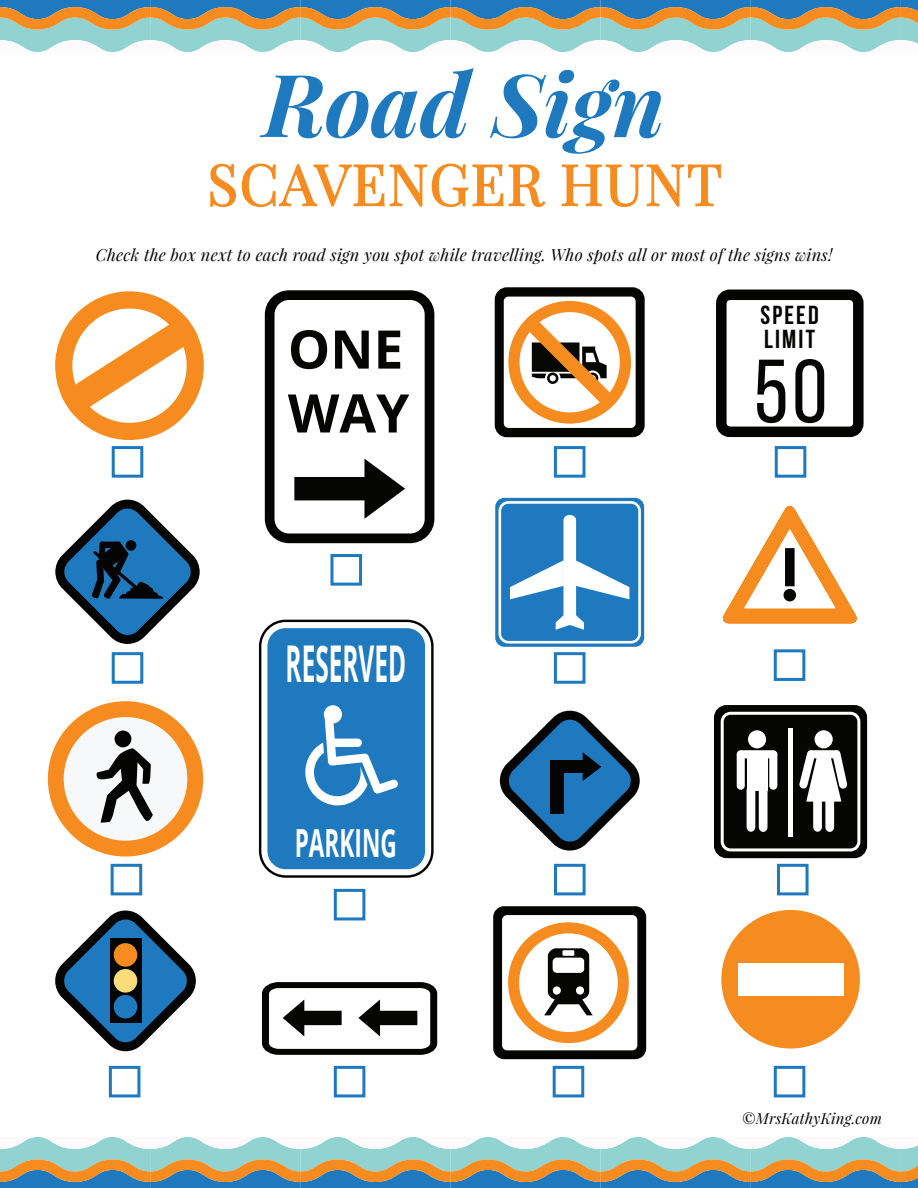
<style>
.page{position:relative;width:918px;height:1188px;background:#fff}
.page>*{position:absolute;margin:0;border:0;box-sizing:border-box;transform-origin:0 0}
.t1{font:89.7px "Bebas Neue";color:#050504}
.t2{font:italic 700 87px "Playfair Display";color:#1e79bf}
.t3{font:57px "Playfair Display";letter-spacing:.025em;color:#f68b1f}
.t4{font:700 53.25px/63.9px "Open Sans";color:#050504}
.t5{font:700 50.7px "Open Sans";color:#fff;scale:.48 1}
.t6{font:700 38.7px "Open Sans";color:#fff;scale:.58 1}
.t7{font:700 26.1px/24.3px "Bebas Neue";letter-spacing:.085em;color:#040503}
.t8{font:italic 16.5px "Playfair Display";letter-spacing:.015em;color:#040503}
.t9{font:italic 15px "Playfair Display";letter-spacing:.015em;color:#040503}
</style>
<div class="page">
<svg style="left:210px;top:163px;width:336px;height:45px"></svg>
<svg style="left:561px;top:164px;width:161px;height:44px"></svg>
<svg style="left:0;top:1137px;width:918px;height:51px;background:#9cb4ab"></svg>
<svg style="left:0;top:0;width:918px;height:52px;background:#99b3ac"></svg>
<svg style="left:55px;top:297px;width:149px;height:138px"></svg>
<div style="left:716px;top:290px;width:148px;height:147px;border:10px solid #040503;border-radius:8px"></div>
<div style="left:265px;top:290px;width:169px;height:253px;background:#040503;border-radius:24px"></div>
<div style="left:275px;top:300px;width:150px;height:233px;background:#fff;border-radius:15px"></div>
<svg style="left:294px;top:459px;width:111px;height:60px"></svg>
<svg style="left:498px;top:290px;width:144px;height:144px"></svg>
<div style="left:495px;top:287px;width:150px;height:150px;border:6px solid #040503;border-radius:9px"></div>
<div style="left:504px;top:297px;width:132px;height:131px;background:#fff;border-radius:5px"></div>
<div style="left:508px;top:301px;width:123px;height:123px;background:#f68b1f;border-radius:50%"></div>
<div style="left:520px;top:312px;width:100px;height:100px;background:#fff;border-radius:50%"></div>
<svg style="left:526px;top:319px;width:87px;height:87px"></svg>
<svg style="left:722px;top:506px;width:135px;height:117px"></svg>
<div style="left:785px;top:548px;width:10px;height:38px;background:#050504;border:2px solid #050504"></div>
<div style="left:784px;top:590px;width:11px;height:11px;background:#050504;border-radius:50%"></div>
<div style="left:784px;top:589px;width:12px;height:12px;border:1px solid #050504;border-radius:50%"></div>
<svg style="left:55px;top:500px;width:145px;height:144px"></svg>
<div style="left:495px;top:498px;width:149px;height:149px;background:#1e79bf;border-radius:9px"></div>
<div style="left:499px;top:501px;width:142px;height:143px;border:3px solid #fff;border-radius:9px"></div>
<svg style="left:510px;top:515px;width:119px;height:115px"></svg>
<svg style="left:259px;top:620px;width:175px;height:258px;background:#222321"></svg>
<div style="left:261px;top:622px;width:170px;height:253px;background:#fff;border-radius:24px"></div>
<div style="left:267px;top:628px;width:158px;height:241px;background:#1e79bf;border-radius:18px"></div>
<svg style="left:305px;top:705px;width:93px;height:100px"></svg>
<svg style="left:500px;top:711px;width:140px;height:140px"></svg>
<svg style="left:262px;top:982px;width:176px;height:73px"></svg>
<svg style="left:55px;top:911px;width:141px;height:140px"></svg>
<div style="left:110px;top:938px;width:31px;height:85px;background:#040503"></div>
<div style="left:114px;top:943px;width:23px;height:24px;background:#f68b1f;border-radius:50%"></div>
<div style="left:114px;top:969px;width:23px;height:24px;background:#fadc7c;border-radius:50%"></div>
<div style="left:114px;top:995px;width:23px;height:23px;background:#1e79bf;border-radius:50%"></div>
<div style="left:721px;top:910px;width:139px;height:139px;background:#f68b1f;border-radius:50%"></div>
<div style="left:738px;top:963px;width:105px;height:33px;background:#fff"></div>
<div style="left:52px;top:705px;width:147px;height:148px;background:#f68b1f;border-radius:50%"></div>
<div style="left:48px;top:701px;width:155px;height:156px;border:8px solid #f68b1f;border-radius:50%"></div>
<div style="left:64px;top:717px;width:123px;height:124px;background:#f7f8f9;border-radius:50%"></div>
<svg style="left:96px;top:748px;width:57px;height:75px"></svg>
<div style="left:115px;top:731px;width:16px;height:16px;background:#040503;border-radius:50%"></div>
<div style="left:493px;top:906px;width:153px;height:153px;border:12px solid #040503;border-radius:5px"></div>
<div style="left:502px;top:915px;width:135px;height:135px;background:#fff;border-radius:5px"></div>
<div style="left:508px;top:922px;width:121px;height:121px;background:#f68b1f;border-radius:50%"></div>
<div style="left:519px;top:933px;width:99px;height:99px;background:#fff;border-radius:50%"></div>
<svg style="left:544px;top:948px;width:49px;height:67px"></svg>
<div style="left:718px;top:709px;width:145px;height:145px;background:#050504;border-radius:9px"></div>
<div style="left:714px;top:705px;width:153px;height:153px;border:8px solid #040503;border-radius:9px"></div>
<div style="left:721px;top:712px;width:139px;height:139px;border:3px solid #fff;border-radius:8px"></div>
<div style="left:748px;top:730px;width:18px;height:18px;background:#fff;border-radius:50%"></div>
<div style="left:737px;top:751px;width:8px;height:39px;background:#fff;border-radius:4px"></div>
<div style="left:737px;top:750px;width:40px;height:8px;background:#fff;border-radius:4px"></div>
<div style="left:769px;top:751px;width:8px;height:39px;background:#fff;border-radius:4px"></div>
<div style="left:747px;top:785px;width:8px;height:47px;background:#fff;border-radius:5px"></div>
<div style="left:759px;top:786px;width:9px;height:46px;background:#fff;border-radius:5px"></div>
<div style="left:747px;top:757px;width:21px;height:33px;background:#fff"></div>
<hr style="left:789px;top:728px;width:4px;height:109px;background:#fff">
<div style="left:815px;top:730px;width:18px;height:18px;background:#fff;border-radius:50%"></div>
<div style="left:813px;top:785px;width:9px;height:47px;background:#fff;border-radius:5px"></div>
<div style="left:825px;top:786px;width:9px;height:46px;background:#fff;border-radius:5px"></div>
<svg style="left:799px;top:750px;width:49px;height:52px"></svg>
<div style="left:112px;top:446px;width:31px;height:32px;border:3px solid #1e79bf"></div>
<div style="left:554px;top:446px;width:32px;height:32px;border:3px solid #1e79bf"></div>
<div style="left:775px;top:446px;width:31px;height:32px;border:3px solid #1e79bf"></div>
<div style="left:330px;top:554px;width:32px;height:32px;border:3px solid #1e79bf"></div>
<div style="left:112px;top:652px;width:31px;height:32px;border:3px solid #1e79bf"></div>
<div style="left:554px;top:652px;width:32px;height:32px;border:3px solid #1e79bf"></div>
<div style="left:774px;top:649px;width:31px;height:32px;border:3px solid #1e79bf"></div>
<div style="left:111px;top:864px;width:31px;height:31px;border:3px solid #1e79bf"></div>
<div style="left:109px;top:1066px;width:31px;height:31px;border:3px solid #1e79bf"></div>
<div style="left:553px;top:1066px;width:31px;height:31px;border:3px solid #1e79bf"></div>
<div style="left:334px;top:1066px;width:31px;height:31px;border:3px solid #1e79bf"></div>
<div style="left:334px;top:889px;width:31px;height:31px;border:3px solid #1e79bf"></div>
<div style="left:554px;top:864px;width:32px;height:31px;border:3px solid #1e79bf"></div>
<div style="left:777px;top:864px;width:32px;height:31px;border:3px solid #1e79bf"></div>
<div style="left:774px;top:1066px;width:31px;height:31px;border:3px solid #1e79bf"></div>
<h2 class="t2" style="left:263px;top:45px;width:403px">Road Sign</h2>
<h3 class="t3" style="left:207px;top:149px;width:516px">SCAVENGER HUNT</h3>
<p class="t8" style="left:96px;top:244px;width:738px">Check the box next to each road sign you spot while travelling. Who spots all or most of the signs wins!</p>
<h3 class="t4" style="left:288px;top:316px;width:123px">ONE<br>WAY</h3>
<h3 class="t5" style="left:286px;top:627px;width:252px">RESERVED</h3>
<h3 class="t6" style="left:295px;top:815px;width:177px">PARKING</h3>
<h3 class="t7" style="left:760px;top:303px;width:60px">SPEED<br>LIMIT</h3>
<h1 class="t1" style="left:754px;top:343px;width:75px">50</h1>
<p class="t9" style="left:742px;top:1108px;width:142px">©MrsKathyKing.com</p>
</div>
